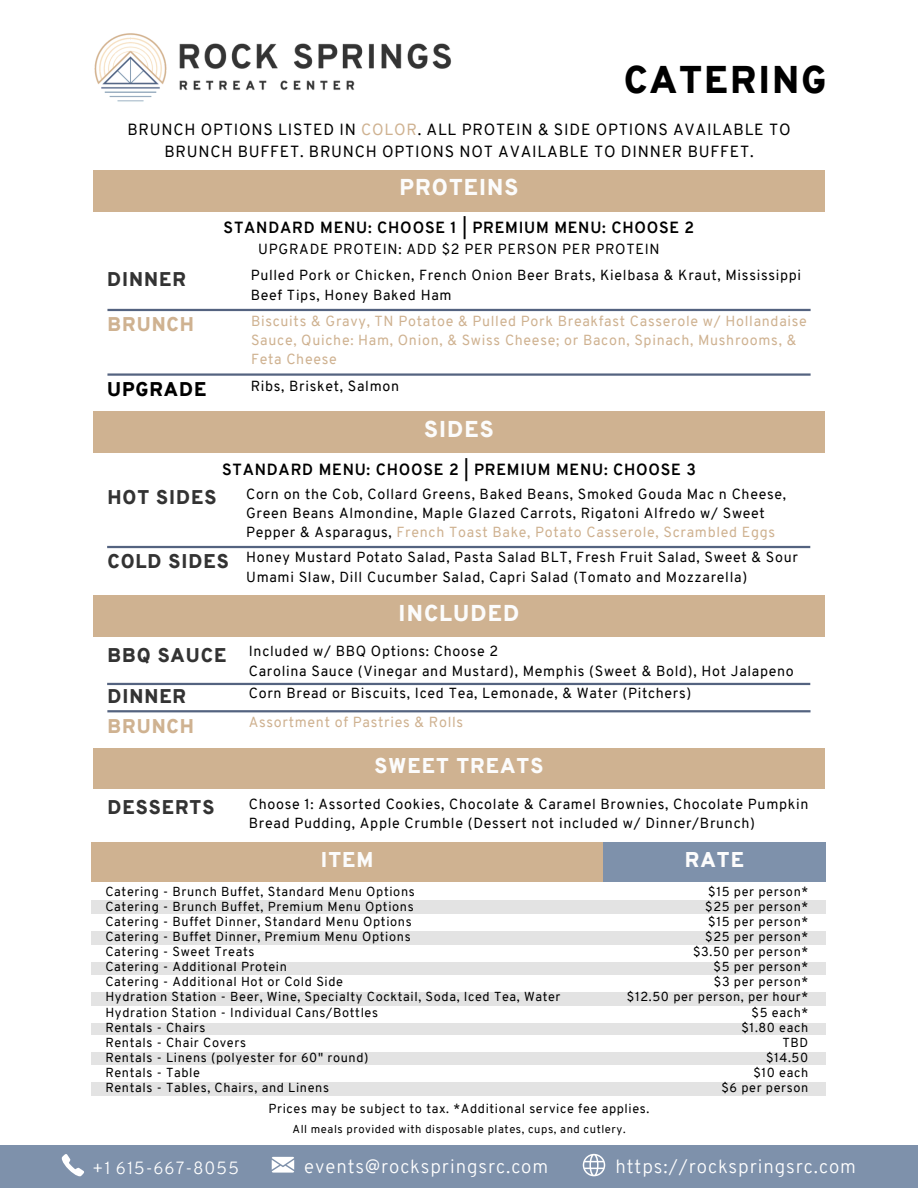
<style>
.page{position:relative;width:918px;height:1188px;background:#fff}
.page>*{position:absolute;margin:0;border:0;box-sizing:border-box;transform-origin:0 0}
.t1{font:900 37.65px "Overpass";letter-spacing:.05em;color:#000}
.t2{font:900 22.35px "Overpass";letter-spacing:.05em;color:#fcfcfc}
.t3{font:900 20.85px "Overpass";letter-spacing:.05em;color:#fcfcfc}
.t4{font:900 19.35px "Overpass";letter-spacing:.05em;color:#333}
.t5{font:900 19.35px "Overpass";letter-spacing:.05em;color:#cfb291}
.t6{font:900 19.35px "Overpass";letter-spacing:.05em;color:#000}
.t7{font:300 18.75px "Overpass";letter-spacing:.05em;color:#fff}
.t8{font:300 17.25px "Overpass";letter-spacing:.05em;color:#fff}
.t9{font:15.75px/21.3px "Overpass";letter-spacing:.05em;color:#000;text-align:center}
.t10{font:700 15.75px "Overpass";letter-spacing:.05em;color:#000}
.t11{font:14.25px/19.2px "Overpass";letter-spacing:.05em;color:#000}
.t12{font:14.25px/19.2px "Overpass";letter-spacing:.05em;color:#cfb291}
.t13{font:12.75px "Overpass";letter-spacing:.05em;color:#000}
.t14{font:11.25px "Overpass";letter-spacing:.05em;color:#000}
.s1{color:#cfb291}
</style>
<div class="page">
<div style="left:0;top:1145px;width:918px;height:43px;background:#7e91ab"></div>
<svg style="left:62px;top:1154px;width:22px;height:22px"></svg>
<svg style="left:272px;top:1157px;width:22px;height:16px"></svg>
<svg style="left:583px;top:1154px;width:22px;height:22px"></svg>
<hr style="left:107px;top:546px;width:703px;height:2px;background:#546380">
<div style="left:93px;top:411px;width:731px;height:42px;background:#cfb291"></div>
<div style="left:93px;top:170px;width:731px;height:42px;background:#cfb291"></div>
<hr style="left:107px;top:309px;width:704px;height:2px;background:#546380">
<hr style="left:107px;top:373px;width:704px;height:3px;background:#546380">
<img style="left:179px;top:43px;width:273px;height:47px">
<img style="left:94px;top:33px;width:73px;height:69px">
<div style="left:93px;top:596px;width:731px;height:41px;background:#cfb291"></div>
<hr style="left:107px;top:683px;width:703px;height:2px;background:#546380">
<hr style="left:107px;top:710px;width:704px;height:2px;background:#546380">
<div style="left:93px;top:748px;width:731px;height:41px;background:#cfb291"></div>
<div style="left:91px;top:886px;width:735px;height:210px;background:#e3e3e3"></div>
<div style="left:88px;top:945px;width:741px;height:16px;background:#fff"></div>
<div style="left:91px;top:842px;width:512px;height:41px;background:#cfb291"></div>
<div style="left:603px;top:842px;width:223px;height:41px;background:#7e91ab"></div>
<div style="left:87px;top:975px;width:740px;height:17px;background:#fff"></div>
<div style="left:89px;top:882px;width:740px;height:18px;background:#fff"></div>
<div style="left:91px;top:915px;width:740px;height:16px;background:#fff"></div>
<div style="left:87px;top:1006px;width:740px;height:16px;background:#fff"></div>
<div style="left:89px;top:1035px;width:740px;height:17px;background:#fff"></div>
<div style="left:89px;top:1065px;width:740px;height:17px;background:#fff"></div>
<p class="t1" style="left:624px;top:64px;width:204px">CATERING</p>
<p class="t9" style="left:127px;top:121px;width:665px">BRUNCH OPTIONS LISTED IN <span class="s1">COLOR</span>. ALL PROTEIN &amp; SIDE OPTIONS AVAILABLE TO<br>BRUNCH BUFFET. BRUNCH OPTIONS NOT AVAILABLE TO DINNER BUFFET.</p>
<p class="t2" style="left:400px;top:179px;width:120px">PROTEINS</p>
<p class="t10" style="left:224px;top:221px;width:472px">STANDARD MENU: CHOOSE 1 | PREMIUM MENU: CHOOSE 2</p>
<p class="t11" style="left:258px;top:241px;width:403px">UPGRADE PROTEIN: ADD $2 PER PERSON PER PROTEIN</p>
<p class="t4" style="left:107px;top:271px;width:80px">DINNER</p>
<p class="t11" style="left:251px;top:267px;width:552px">Pulled Pork or Chicken, French Onion Beer Brats, Kielbasa &amp; Kraut, Mississippi<br>Beef Tips, Honey Baked Ham</p>
<p class="t5" style="left:107px;top:317px;width:88px">BRUNCH</p>
<p class="t12" style="left:251px;top:313px;width:557px">Biscuits &amp; Gravy, TN Potatoe &amp; Pulled Pork Breakfast Casserole w/ Hollandaise<br>Sauce, Quiche: Ham, Onion, &amp; Swiss Cheese; or Bacon, Spinach, Mushrooms, &amp;<br>Feta Cheese</p>
<p class="t6" style="left:107px;top:381px;width:101px">UPGRADE</p>
<p class="t11" style="left:251px;top:377px;width:150px">Ribs, Brisket, Salmon</p>
<p class="t2" style="left:424px;top:420px;width:71px">SIDES</p>
<p class="t10" style="left:222px;top:464px;width:475px">STANDARD MENU: CHOOSE 2 | PREMIUM MENU: CHOOSE 3</p>
<p class="t4" style="left:107px;top:490px;width:111px">HOT SIDES</p>
<p class="t11" style="left:246px;top:486px;width:541px">Corn on the Cob, Collard Greens, Baked Beans, Smoked Gouda Mac n Cheese,<br>Green Beans Almondine, Maple Glazed Carrots, Rigatoni Alfredo w/ Sweet<br>Pepper &amp; Asparagus, <span class="s1">French Toast Bake, Potato Casserole, Scrambled Eggs</span></p>
<p class="t4" style="left:107px;top:553px;width:123px">COLD SIDES</p>
<p class="t11" style="left:246px;top:549px;width:553px">Honey Mustard Potato Salad, Pasta Salad BLT, Fresh Fruit Salad, Sweet &amp; Sour<br>Umami Slaw, Dill Cucumber Salad, Capri Salad (Tomato and Mozzarella)</p>
<p class="t2" style="left:399px;top:604px;width:122px">INCLUDED</p>
<p class="t4" style="left:107px;top:647px;width:120px">BBQ SAUCE</p>
<p class="t11" style="left:249px;top:643px;width:251px">Included w/ BBQ Options: Choose 2</p>
<p class="t11" style="left:249px;top:662px;width:547px">Carolina Sauce (Vinegar and Mustard), Memphis (Sweet &amp; Bold), Hot Jalapeno</p>
<p class="t4" style="left:107px;top:689px;width:80px">DINNER</p>
<p class="t11" style="left:249px;top:685px;width:444px">Corn Bread or Biscuits, Iced Tea, Lemonade, &amp; Water (Pitchers)</p>
<p class="t5" style="left:107px;top:718px;width:88px">BRUNCH</p>
<p class="t12" style="left:249px;top:714px;width:216px">Assortment of Pastries &amp; Rolls</p>
<p class="t4" style="left:107px;top:800px;width:108px">DESSERTS</p>
<p class="t3" style="left:375px;top:758px;width:170px">SWEET TREATS</p>
<p class="t11" style="left:249px;top:796px;width:561px">Choose 1: Assorted Cookies, Chocolate &amp; Caramel Brownies, Chocolate Pumpkin<br>Bread Pudding, Apple Crumble (Dessert not included w/ Dinner/Brunch)</p>
<p class="t3" style="left:321px;top:851px;width:54px">ITEM</p>
<p class="t3" style="left:685px;top:851px;width:61px">RATE</p>
<p class="t13" style="left:105px;top:886px;width:311px">Catering - Brunch Buffet, Standard Menu Options</p>
<p class="t13" style="left:708px;top:886px;width:102px">$15 per person*</p>
<p class="t13" style="left:105px;top:901px;width:310px">Catering - Brunch Buffet, Premium Menu Options</p>
<p class="t13" style="left:705px;top:901px;width:105px">$25 per person*</p>
<p class="t13" style="left:105px;top:916px;width:308px">Catering - Buffet Dinner, Standard Menu Options</p>
<p class="t13" style="left:708px;top:916px;width:102px">$15 per person*</p>
<p class="t13" style="left:105px;top:931px;width:307px">Catering - Buffet Dinner, Premium Menu Options</p>
<p class="t13" style="left:705px;top:931px;width:105px">$25 per person*</p>
<p class="t13" style="left:105px;top:977px;width:239px">Catering - Additional Hot or Cold Side</p>
<p class="t13" style="left:714px;top:977px;width:96px">$3 per person*</p>
<p class="t13" style="left:105px;top:946px;width:151px">Catering - Sweet Treats</p>
<p class="t13" style="left:693px;top:946px;width:117px">$3.50 per person*</p>
<p class="t13" style="left:105px;top:961px;width:183px">Catering - Additional Protein</p>
<p class="t13" style="left:714px;top:961px;width:96px">$5 per person*</p>
<p class="t13" style="left:105px;top:992px;width:457px">Hydration Station - Beer, Wine, Specialty Cocktail, Soda, Iced Tea, Water</p>
<p class="t13" style="left:627px;top:992px;width:183px">$12.50 per person, per hour*</p>
<p class="t13" style="left:105px;top:1007px;width:274px">Hydration Station - Individual Cans/Bottles</p>
<p class="t13" style="left:752px;top:1007px;width:58px">$5 each*</p>
<p class="t13" style="left:105px;top:1023px;width:102px">Rentals - Chairs</p>
<p class="t13" style="left:741px;top:1023px;width:68px">$1.80 each</p>
<p class="t13" style="left:105px;top:1038px;width:142px">Rentals - Chair Covers</p>
<p class="t13" style="left:783px;top:1038px;width:27px">TBD</p>
<p class="t13" style="left:105px;top:1053px;width:265px">Rentals - Linens (polyester for 60" round)</p>
<p class="t13" style="left:766px;top:1053px;width:44px">$14.50</p>
<p class="t13" style="left:105px;top:1068px;width:96px">Rentals - Table</p>
<p class="t13" style="left:753px;top:1068px;width:56px">$10 each</p>
<p class="t13" style="left:105px;top:1083px;width:225px">Rentals - Tables, Chairs, and Linens</p>
<p class="t13" style="left:721px;top:1083px;width:88px">$6 per person</p>
<p class="t13" style="left:268px;top:1104px;width:383px">Prices may be subject to tax. *Additional service fee applies.</p>
<p class="t14" style="left:293px;top:1125px;width:335px">All meals provided with disposable plates, cups, and cutlery.</p>
<p class="t8" style="left:92px;top:1161px;width:149px">+1 615-667-8055</p>
<p class="t7" style="left:304px;top:1159px;width:245px">events@rockspringsrc.com</p>
<p class="t7" style="left:615px;top:1159px;width:242px">https://rockspringsrc.com</p>
</div>
